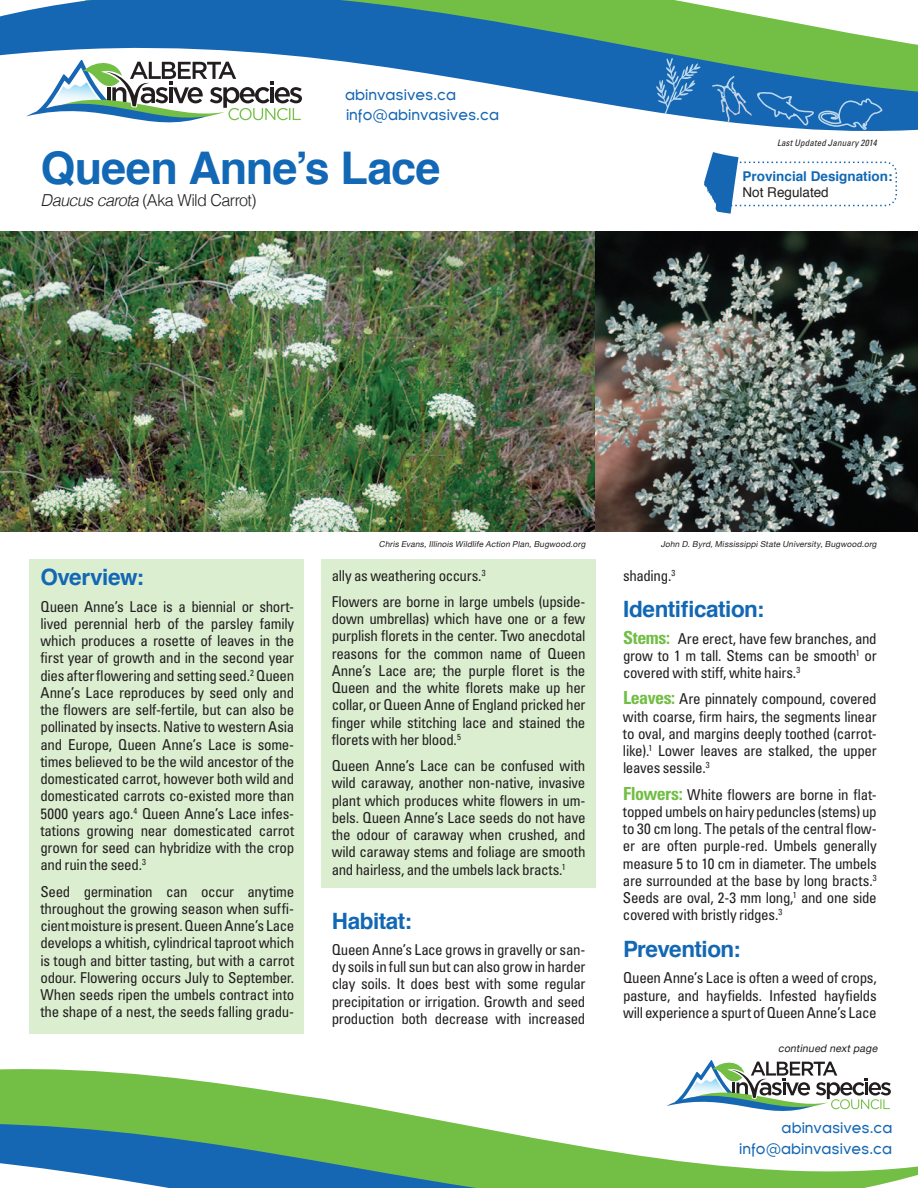
<style>
.page{position:relative;width:918px;height:1188px;background:#fff}
.page>*{position:absolute;margin:0;border:0;box-sizing:border-box;transform-origin:0 0}
.t1{font:700 45px "Helvetica";letter-spacing:-.02em;color:#1268b4}
.t2{font:700 22.5px "Helvetica";letter-spacing:-.02em;color:#1268b4}
.t3{font:300 16.5px "Helvetica";letter-spacing:-.04em;color:#231f20}
.t4{font:condensed 15px/17.2px "Univers";letter-spacing:-.02em;color:#231f20;text-align:justify}
.t5{font:15px/20.2px "Florencesans";color:#1667b3}
.t6{font:700 13.5px "Helvetica";color:#1268b4}
.t7{font:13.5px "Helvetica";color:#231f20}
.t8{font:italic 10.5px "Helvetica Neue";color:#231f20}
.t9{font:italic condensed 9px "Univers";letter-spacing:.015em;color:#231f20}
.t10{font:italic 8.25px "Helvetica Neue";color:#231f20}
.s1{font-style:italic}
.s2{font-weight:700;font-size:18px;color:#71be44}
</style>
<div class="page">
<div style="left:29px;top:559px;width:274px;height:474px;background:#dbeed0"></div>
<svg style="left:0;top:0;width:918px;height:131px"></svg>
<div style="left:569px;top:0;width:73px;height:29px;background:#73bf45"></div>
<svg style="left:26px;top:58px;width:276px;height:73px"></svg>
<svg style="left:656px;top:58px;width:45px;height:58px;background:#3a7fbf"></svg>
<svg style="left:757px;top:92px;width:125px;height:38px;background:#327abc"></svg>
<img style="left:719px;top:91px;width:20px;height:22px">
<img style="left:712px;top:76px;width:24px;height:15px">
<svg style="left:704px;top:152px;width:193px;height:62px"></svg>
<svg style="left:0;top:1060px;width:918px;height:128px"></svg>
<div style="left:321px;top:559px;width:275px;height:329px;background:#dbeed0"></div>
<img style="left:0;top:232px;width:596px;height:300px">
<img style="left:596px;top:232px;width:322px;height:300px">
<p class="t5" style="left:345px;top:85px;width:155px">abinvasives.ca info@abinvasives.ca</p>
<h1 class="t1" style="left:40px;top:132px;width:401px">Queen Anne’s Lace</h1>
<p class="t3" style="left:40px;top:186px;width:217px"><span class="s1">Daucus carota</span> (Aka Wild Carrot)</p>
<p class="t9" style="left:777px;top:137px;width:101px">Last Updated January 2014</p>
<p class="t6" style="left:742px;top:166px;width:152px">Provincial Designation:</p>
<p class="t7" style="left:742px;top:182px;width:88px">Not Regulated</p>
<h2 class="t2" style="left:40px;top:559px;width:105px">Overview:</h2>
<p class="t4" style="left:40px;top:597px;width:255px">Queen Anne’s Lace is a biennial or short&shy;lived perennial herb of the parsley family which produces a rosette of leaves in the first year of growth and in the second year dies after flowering and setting seed.<sup>2</sup> Queen Anne’s Lace reproduces by seed only and the flowers are self-fertile, but can also be pollinated by insects. Native to western Asia and Europe, Queen Anne’s Lace is some&shy;times believed to be the wild ancestor of the domesticated carrot, however both wild and domesticated carrots co-existed more than 5000 years ago.<sup>4</sup> Queen Anne’s Lace infes&shy;tations growing near domesticated carrot grown for seed can hybridize with the crop and ruin the seed.<sup>3</sup></p>
<p class="t4" style="left:40px;top:882px;width:255px">Seed germination can occur anytime throughout the growing season when suffi&shy;cient moisture is present. Queen Anne’s Lace develops a whitish, cylindrical taproot which is tough and bitter tasting, but with a carrot odour. Flowering occurs July to September.<br>When seeds ripen the umbels contract into the shape of a nest, the seeds falling gradu-</p>
<p class="t10" style="left:379px;top:538px;width:210px">ChrisEvans,IllinoisWildlife Action Plan,Bugwood.org</p>
<p class="t4" style="left:332px;top:562px;width:255px;line-height:26.2px">ally as weathering occurs.<sup>3<br></sup>Flowers are borne in large umbels (upside-</p>
<p class="t4" style="left:332px;top:610px;width:255px">down umbrellas) which have one or a few purplish florets in the center. Two anecdotal reasons for the common name of Queen Anne’s Lace are; the purple floret is the Queen and the white florets make up her collar, or Queen Anne of England pricked her finger while stitching lace and stained the florets with her blood.<sup>5</sup></p>
<p class="t4" style="left:332px;top:757px;width:255px">Queen Anne’s Lace can be confused with wild caraway, another non-native, invasive plant which produces white flowers in um&shy;bels. Queen Anne’s Lace seeds do not have the odour of caraway when crushed, and wild caraway stems and foliage are smooth and hairless, and the umbels lack bracts.<sup>1</sup></p>
<h2 class="t2" style="left:332px;top:903px;width:82px">Habitat:</h2>
<p class="t4" style="left:332px;top:941px;width:255px">Queen Anne’s Lace grows in gravelly or san&shy;dy soils in full sun but can also grow in harder clay soils. It does best with some regular precipitation or irrigation. Growth and seed production both decrease with increased</p>
<p class="t10" style="left:661px;top:538px;width:220px">John D.Byrd,MississippiState University,Bugwood.org</p>
<p class="t4" style="left:623px;top:566px;width:54px">shading.<sup>3</sup></p>
<h2 class="t2" style="left:623px;top:591px;width:143px">Identification:</h2>
<p class="t4" style="left:623px;top:629px;width:255px"><span class="s2">Stems:</span> Are erect, have few branches, and grow to 1 m tall. Stems can be smooth<sup>1</sup> or covered with stiff, white hairs.<sup>3</sup></p>
<p class="t4" style="left:623px;top:690px;width:255px"><span class="s2">Leaves:</span> Are pinnately compound, covered with coarse, firm hairs, the segments linear to oval, and margins deeply toothed (carrot&shy;like).<sup>1</sup> Lower leaves are stalked, the upper leaves sessile.<sup>3</sup></p>
<p class="t4" style="left:623px;top:785px;width:255px"><span class="s2">Flowers:</span> White flowers are borne in flat&shy;topped umbels on hairy peduncles (stems) up to 30 cm long. The petals of the central flow&shy;er are often purple-red. Umbels generally measure 5 to 10 cm in diameter. The umbels are surrounded at the base by long bracts.<sup>3<br></sup>Seeds are oval, 2-3 mm long,<sup>1</sup> and one side covered with bristly ridges.<sup>3</sup></p>
<h2 class="t2" style="left:623px;top:931px;width:119px">Prevention:</h2>
<p class="t4" style="left:623px;top:969px;width:255px">Queen Anne’s Lace is often a weed of crops, pasture, and hayfields. Infested hayfields will experience a spurt of Queen Anne’s Lace</p>
<p class="t8" style="left:778px;top:1040px;width:104px">continued nextpage</p>
<p class="t5" style="left:739px;top:1118px;width:155px;text-align:right">abinvasives.ca info@abinvasives.ca</p>
</div>
